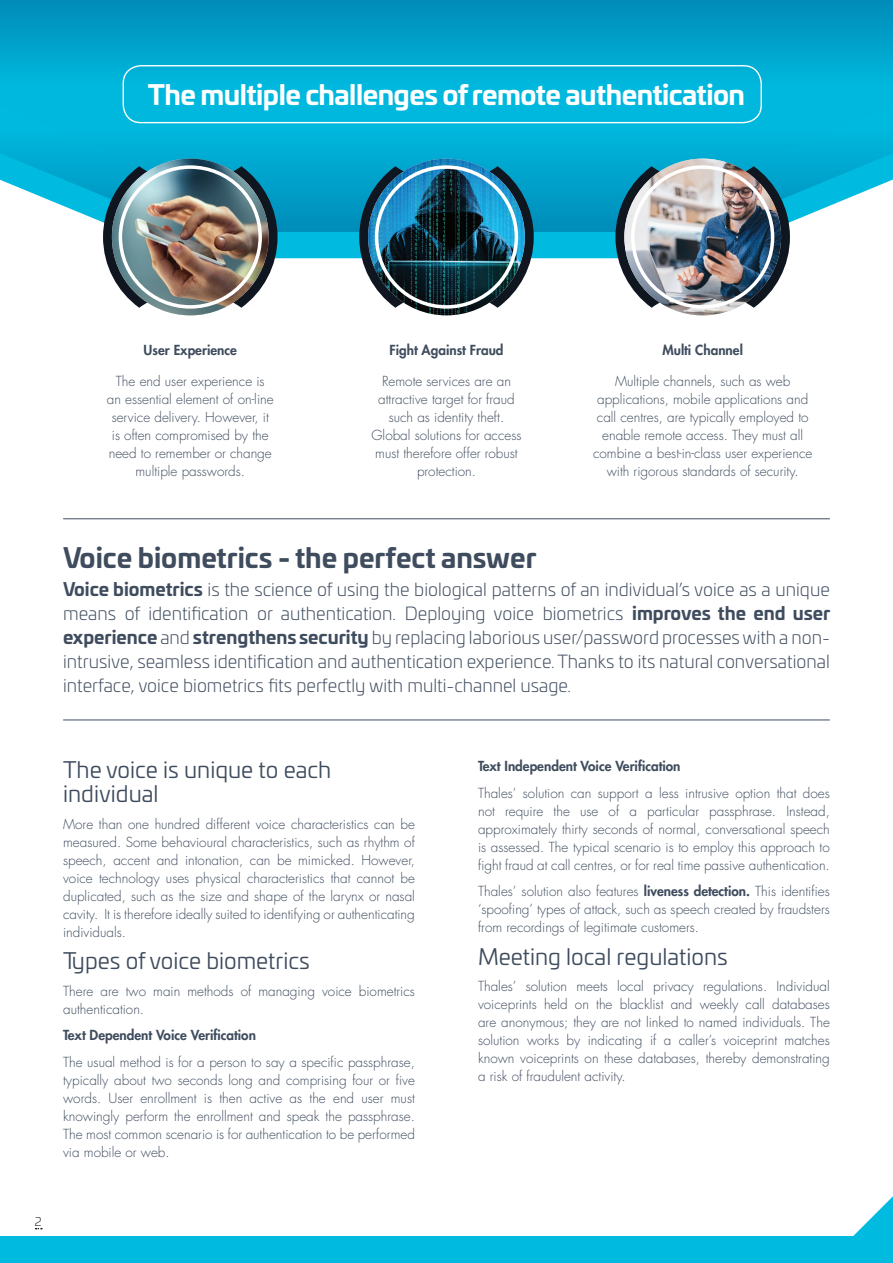
<style>
.page{position:relative;width:893px;height:1263px;background:#fff}
.page>*{position:absolute;margin:0;border:0;box-sizing:border-box;transform-origin:0 0}
.t1{font:700 27px "Univia Pro";letter-spacing:-.02em;color:#fff}
.t2{font:700 27px "Univia Pro";color:#3f4c5e}
.t3{font:22.5px/24px "Univia Pro";color:#3f4c5e}
.t4{font:300 18px/24px "Univia Pro";color:#3f4c5e;text-align:justify}
.t5{font:300 13.5px/18px "Futura LT";color:#3f4c5e;text-align:justify}
.t6{font:800 13.5px "Futura LT";color:#3f4c5e}
.t7{font:300 12px "Univia Pro";color:#231f20}
.s1{font-weight:700}
.s2{font-weight:800}
</style>
<div class="page">
<div style="left:278px;top:232px;width:337px;height:26px;background:#00badf"></div>
<svg style="left:13px;top:185px;width:867px;height:47px"></svg>
<svg style="left:0;top:0;width:892px;height:185px;background:#00aad1"></svg>
<svg style="left:103px;top:166px;width:175px;height:142px"></svg>
<img style="left:112px;top:159px;width:157px;height:156px;border-radius:78px">
<div style="left:119px;top:165px;width:143px;height:144px;border:4px solid #fff;border-radius:50%"></div>
<svg style="left:359px;top:166px;width:175px;height:142px"></svg>
<img style="left:368px;top:159px;width:157px;height:156px;border-radius:78px">
<div style="left:375px;top:165px;width:143px;height:144px;border:4px solid #fff;border-radius:50%"></div>
<svg style="left:615px;top:166px;width:175px;height:142px"></svg>
<img style="left:624px;top:159px;width:157px;height:156px;border-radius:78px">
<div style="left:631px;top:165px;width:143px;height:144px;border:4px solid #fff;border-radius:50%"></div>
<hr style="left:63px;top:518px;width:767px;height:1px;background:#3f4c5e">
<div style="left:0;top:1237px;width:893px;height:26px;background:#00badf"></div>
<hr style="left:63px;top:719px;width:767px;height:1px;background:#3f4c5e">
<div style="left:123px;top:65px;width:639px;height:58px;border:1px solid #fff;border-radius:18px"></div>
<svg style="left:852px;top:1196px;width:41px;height:41px"></svg>
<h1 class="t1" style="left:148px;top:73px;width:599px">The multiple challenges of remote authentication</h1>
<p class="t6" style="left:389px;top:341px;width:116px">Fight Against Fraud</p>
<p class="t6" style="left:662px;top:341px;width:82px">Multi Channel</p>
<p class="t6" style="left:144px;top:341px;width:95px">User Experience</p>
<p class="t5" style="left:107px;top:373px;width:168px;text-align:center">The end user experience is<br>an essential element of on-line service delivery. However, it is often compromised by the need to remember or change multiple passwords.</p>
<p class="t5" style="left:371px;top:373px;width:151px;text-align:center">Remote services are an attractive target for fraud such as identity theft.<br>Global solutions for access must therefore offer robust protection.</p>
<p class="t5" style="left:593px;top:373px;width:221px;text-align:center">Multiple channels, such as web applications, mobile applications and call centres, are typically employed to enable remote access. They must all combine a best-in-class user experience with rigorous standards of security.</p>
<h1 class="t2" style="left:63px;top:536px;width:475px">Voice biometrics - the perfect answer</h1>
<p class="t4" style="left:63px;top:577px;width:769px"><span class="s1">Voice biometrics</span> is the science of using the biological patterns of an individual’s voice as a unique means of identification or authentication. Deploying voice biometrics <span class="s1">improves the end user experience</span> and <span class="s1">strengthens security</span> by replacing laborious user/password processes with a non&shy;intrusive, seamless identification and authentication experience. Thanks to its natural conversational interface, voice biometrics fits perfectly with multi-channel usage.</p>
<h2 class="t3" style="left:63px;top:757px;width:270px">The voice is unique to each individual</h2>
<p class="t5" style="left:63px;top:815px;width:353px">More than one hundred different voice characteristics can be measured. Some behavioural characteristics, such as rhythm of speech, accent and intonation, can be mimicked. However, voice technology uses physical characteristics that cannot be duplicated, such as the size and shape of the larynx or nasal cavity. It is therefore ideally suited to identifying or authenticating individuals.</p>
<h2 class="t3" style="left:63px;top:948px;width:248px">Types of voice biometrics</h2>
<p class="t5" style="left:63px;top:982px;width:353px">There are two main methods of managing voice biometrics authentication.</p>
<p class="t6" style="left:63px;top:1026px;width:194px">Text Dependent Voice Verification</p>
<p class="t5" style="left:63px;top:1053px;width:353px">The usual method is for a person to say a specific passphrase, typically about two seconds long and comprising four or five words. User enrollment is then active as the end user must knowingly perform the enrollment and speak the passphrase.<br>The most common scenario is for authentication to be performed via mobile or web.</p>
<p class="t7" style="left:35px;top:1213px;width:8px">2</p>
<p class="t6" style="left:478px;top:757px;width:204px">Text Independent Voice Verification</p>
<p class="t5" style="left:478px;top:784px;width:353px">Thales’ solution can support a less intrusive option that does not require the use of a particular passphrase. Instead, approximately thirty seconds of normal, conversational speech is assessed. The typical scenario is to employ this approach to fight fraud at call centres, or for real time passive authentication.</p>
<p class="t5" style="left:478px;top:883px;width:353px">Thales’ solution also features <span class="s2">liveness detection.</span> This identifies ‘spoofing’ types of attack, such as speech created by fraudsters from recordings of legitimate customers.</p>
<h2 class="t3" style="left:478px;top:943px;width:251px">Meeting local regulations</h2>
<p class="t5" style="left:478px;top:978px;width:353px">Thales’ solution meets local privacy regulations. Individual voiceprints held on the blacklist and weekly call databases are anonymous; they are not linked to named individuals. The solution works by indicating if a caller’s voiceprint matches known voiceprints on these databases, thereby demonstrating a risk of fraudulent activity.</p>
</div>
